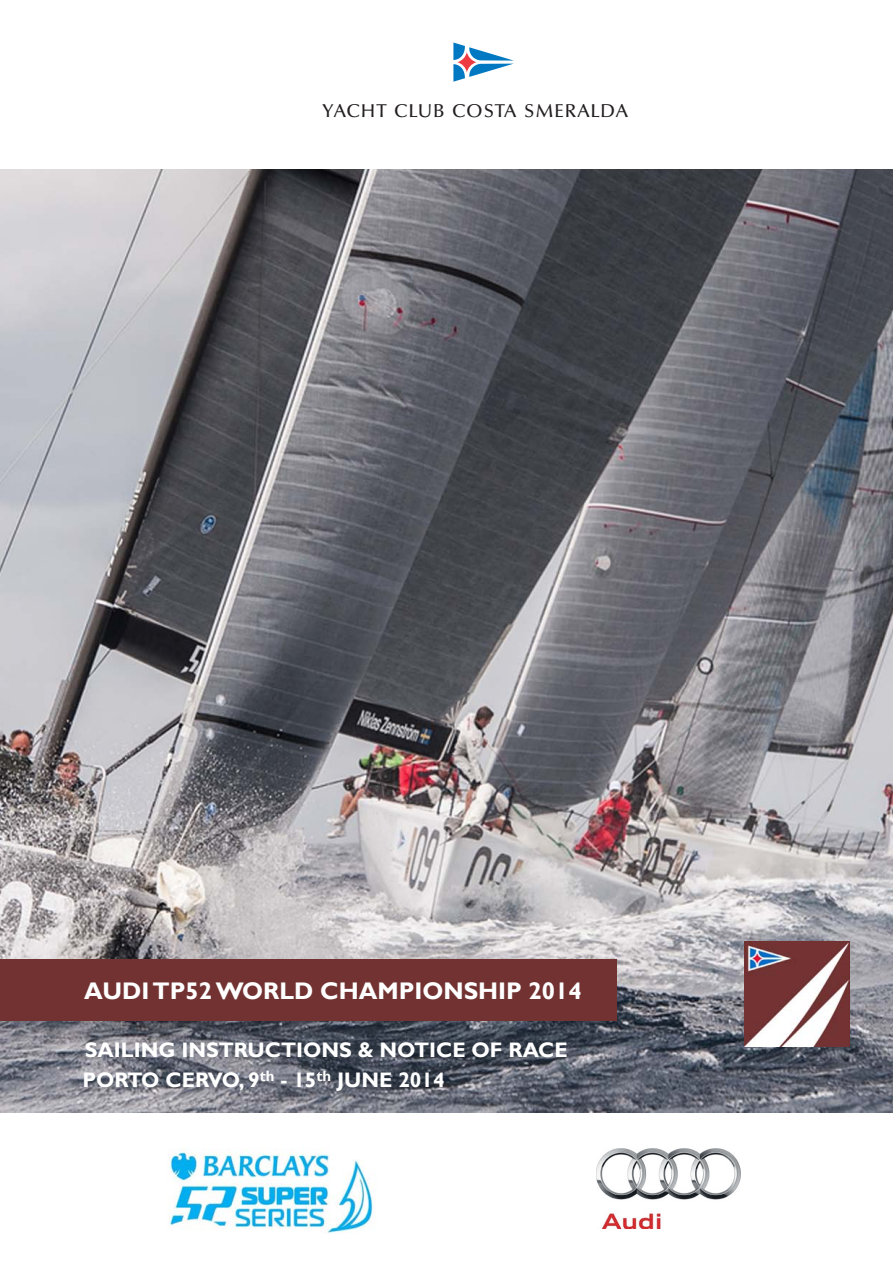
<style>
.page{position:relative;width:893px;height:1263px;background:#fff}
.page>*{position:absolute;margin:0;border:0;box-sizing:border-box;transform-origin:0 0}
.t1{font:700 24px "Gill Sans";color:#fff}
.t2{font:700 21px "Gill Sans";color:#fff}
.t3{font:500 18.75px "Optima LT Std";letter-spacing:.04em;color:#231f20}
</style>
<div class="page">
<img style="left:0;top:169px;width:893px;height:943px">
<img style="left:745px;top:941px;width:105px;height:105px">
<svg style="left:453px;top:43px;width:61px;height:39px"></svg>
<svg style="left:457px;top:52px;width:19px;height:20px"></svg>
<div style="left:0;top:960px;width:617px;height:61px;background:#723232"></div>
<img style="left:597px;top:1148px;width:144px;height:81px">
<img style="left:168px;top:1148px;width:205px;height:85px">
<p class="t3" style="left:322px;top:100px;width:308px">YACHT CLUB COSTA SMERALDA</p>
<p class="t1" style="left:84px;top:976px;width:499px">AUDI TP52 WORLD CHAMPIONSHIP 2014</p>
<p class="t2" style="left:85px;top:1037px;width:484px">SAILING INSTRUCTIONS &amp; NOTICE OF RACE</p>
<p class="t2" style="left:82px;top:1067px;width:364px">PORTO CERVO, 9<sup>th</sup> - 15<sup>th</sup> JUNE 2014</p>
</div>
